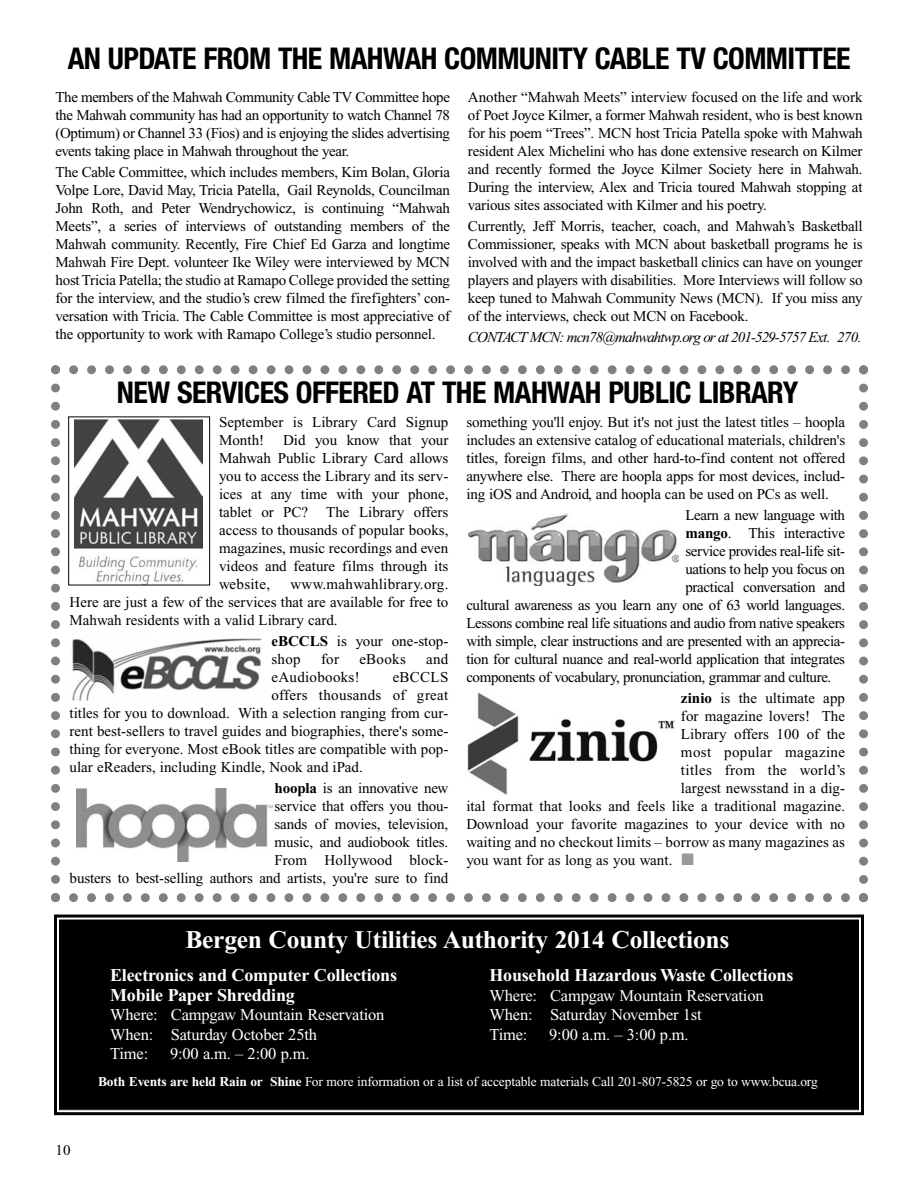
<style>
.page{position:relative;width:918px;height:1188px;background:#fff}
.page>*{position:absolute;margin:0;border:0;box-sizing:border-box;transform-origin:0 0}
.t1{font:700 condensed 30px "Helvetica Neue";letter-spacing:-.02em;color:#000}
.t2{font:700 25.5px "Times New Roman";letter-spacing:-.01em;color:#fff}
.t3{font:700 18px/19.5px "Times New Roman";letter-spacing:-.01em;color:#fff}
.t4{font:16.5px/19.5px "Times New Roman";letter-spacing:-.01em;color:#fff}
.t5{font:15px/18px "Times New Roman";letter-spacing:-.01em;color:#000;text-align:justify}
.t6{font:italic 15px "Times New Roman";letter-spacing:-.06em;color:#000}
.t7{font:15px "Times New Roman";letter-spacing:.025em;color:#000}
.t8{font:15px "Times New Roman";letter-spacing:.02em;color:#000}
.t9{font:13.5px "Times New Roman";letter-spacing:-.01em;color:#fff}
.s1{font-weight:700}
.s2{color:#999}
</style>
<div class="page">
<svg style="left:51px;top:365px;width:817px;height:537px"></svg>
<div style="left:69px;top:417px;width:140px;height:168px;background:#fff"></div>
<img style="left:74px;top:419px;width:128px;height:164px">
<div style="left:68px;top:417px;width:142px;height:168px;border:1px solid #000"></div>
<div style="left:68px;top:634px;width:202px;height:71px;background:#fff"></div>
<img style="left:72px;top:638px;width:190px;height:63px">
<div style="left:71px;top:787px;width:202px;height:78px;background:#fff"></div>
<img style="left:77px;top:788px;width:195px;height:74px">
<div style="left:466px;top:511px;width:218px;height:83px;background:#fff"></div>
<img style="left:469px;top:514px;width:210px;height:72px">
<div style="left:464px;top:692px;width:215px;height:107px;background:#fff"></div>
<img style="left:467px;top:692px;width:207px;height:103px">
<div style="left:60px;top:921px;width:798px;height:188px;background:#000"></div>
<div style="left:54px;top:915px;width:810px;height:200px;border:3px solid #000"></div>
<div style="left:59px;top:920px;width:800px;height:190px;border:1px solid #000"></div>
<h1 class="t1" style="left:68px;top:48px;width:785px">AN UPDATE FROM THE MAHWAH COMMUNITY CABLE TV COMMITTEE</h1>
<p class="t5" style="left:56px;top:89px;width:396px">The members of the Mahwah Community Cable TV Committee hope the Mahwah community has had an opportunity to watch Channel 78 (Optimum) or Channel 33 (Fios) and is enjoying the slides advertising events taking place in Mahwah throughout the year.</p>
<p class="t5" style="left:56px;top:164px;width:396px">The Cable Committee, which includes members, Kim Bolan, Gloria Volpe Lore, David May, Tricia Patella, Gail Reynolds, Councilman John Roth, and Peter Wendrychowicz, is continuing “Mahwah Meets”, a series of interviews of outstanding members of the Mahwah community. Recently, Fire Chief Ed Garza and longtime Mahwah Fire Dept. volunteer Ike Wiley were interviewed by MCN host Tricia Patella; the studio at Ramapo College provided the setting for the interview, and the studio’s crew filmed the firefighters’ con&shy;versation with Tricia. The Cable Committee is most appreciative of the opportunity to work with Ramapo College’s studio personnel.</p>
<p class="t5" style="left:468px;top:89px;width:396px">Another “Mahwah Meets” interview focused on the life and work of Poet Joyce Kilmer, a former Mahwah resident, who is best known for his poem “Trees”. MCN host Tricia Patella spoke with Mahwah resident Alex Michelini who has done extensive research on Kilmer and recently formed the Joyce Kilmer Society here in Mahwah.<br>During the interview, Alex and Tricia toured Mahwah stopping at various sites associated with Kilmer and his poetry.</p>
<p class="t5" style="left:468px;top:218px;width:396px">Currently, Jeff Morris, teacher, coach, and Mahwah’s Basketball Commissioner, speaks with MCN about basketball programs he is involved with and the impact basketball clinics can have on younger players and players with disabilities. More Interviews will follow so keep tuned to Mahwah Community News (MCN). If you miss any of the interviews, check out MCN on Facebook.</p>
<p class="t6" style="left:468px;top:332px;width:395px">CONTACT MCN: mcn78@mahwahtwp.org or at 201-529-5757 Ext. 270.</p>
<h1 class="t1" style="left:117px;top:381px;width:683px">NEW SERVICES OFFERED AT THE MAHWAH PUBLIC LIBRARY</h1>
<p class="t5" style="left:219px;top:414px;width:231px">September is Library Card Signup<br>Month!</p>
<p class="t5" style="left:466px;top:414px;width:380px">something you'll enjoy. But it's not just the latest titles – hoopla includes an extensive catalog of educational materials, children's titles, foreign films, and other hard-to-find content not offered anywhere else. There are hoopla apps for most devices, includ&shy;ing iOS and Android, and hoopla can be used on PCs as well.</p>
<p class="t5" style="left:685px;top:507px;width:161px">Learn a new language with</p>
<p class="t5" style="left:685px;top:525px;width:161px"><span class="s1">mango</span>. This interactive</p>
<p class="t5" style="left:685px;top:543px;width:161px">service provides real-life sit-</p>
<p class="t5" style="left:685px;top:561px;width:161px">uations to help you focus on</p>
<p class="t5" style="left:685px;top:579px;width:161px">practical conversation and</p>
<p class="t5" style="left:466px;top:597px;width:380px">cultural awareness as you learn any one of 63 world languages.</p>
<p class="t5" style="left:466px;top:615px;width:380px">Lessons combine real life situations and audio from native speakers</p>
<p class="t5" style="left:466px;top:633px;width:380px">with simple, clear instructions and are presented with an apprecia-</p>
<p class="t5" style="left:466px;top:651px;width:380px">tion for cultural nuance and real-world application that integrates</p>
<p class="t5" style="left:466px;top:669px;width:367px">components of vocabulary, pronunciation, grammar and culture.</p>
<p class="t5" style="left:681px;top:690px;width:166px"><span class="s1">zinio</span> is the ultimate app</p>
<p class="t5" style="left:681px;top:708px;width:166px">for magazine lovers! The</p>
<p class="t5" style="left:681px;top:726px;width:166px">Library offers 100 of the</p>
<p class="t7" style="left:681px;top:747px;width:166px">most popular magazine</p>
<p class="t7" style="left:681px;top:765px;width:166px">titles from the world’s</p>
<p class="t5" style="left:681px;top:780px;width:166px">largest newsstand in a dig-</p>
<p class="t5" style="left:466px;top:798px;width:380px">ital format that looks and feels like a traditional magazine.</p>
<p class="t5" style="left:466px;top:816px;width:380px">Download your favorite magazines to your device with no</p>
<p class="t5" style="left:466px;top:834px;width:380px">waiting and no checkout limits – borrow as many magazines as</p>
<p class="t5" style="left:466px;top:852px;width:229px">you want for as long as you want. <span class="s2">■</span></p>
<p class="t5" style="left:219px;top:432px;width:231px;text-indent:64px">Did you know that your Mahwah Public Library Card allows you to access the Library and its serv&shy;ices at any time with your phone, tablet or PC? The Library offers access to thousands of popular books, magazines, music recordings and even videos and feature films through its website,</p>
<p class="t5" style="left:70px;top:576px;width:380px;text-indent:221px">www.mahwahlibrary.org.<br>Here are just a few of the services that are available for free to Mahwah residents with a valid Library card.</p>
<p class="t5" style="left:272px;top:633px;width:178px"><span class="s1">eBCCLS</span> is your one-stop&shy;shop</p>
<p class="t5" style="left:321px;top:651px;width:20px">for</p>
<p class="t5" style="left:359px;top:651px;width:48px">eBooks</p>
<p class="t5" style="left:426px;top:651px;width:24px">and</p>
<p class="t8" style="left:272px;top:671px;width:90px">eAudiobooks!</p>
<p class="t5" style="left:393px;top:669px;width:57px">eBCCLS</p>
<p class="t8" style="left:272px;top:689px;width:178px">offers thousands of great</p>
<p class="t5" style="left:70px;top:705px;width:380px">titles for you to download. With a selection ranging from cur-</p>
<p class="t5" style="left:70px;top:723px;width:380px">rent best-sellers to travel guides and biographies, there's some-</p>
<p class="t5" style="left:70px;top:741px;width:380px">thing for everyone. Most eBook titles are compatible with pop-</p>
<p class="t5" style="left:70px;top:759px;width:295px">ular eReaders, including Kindle, Nook and iPad.</p>
<p class="t5" style="left:70px;top:780px;width:380px;text-align:right"><span class="s1">hoopla</span> is an innovative new<br>service that offers you thou-<br>sands of movies, television,<br>music, and audiobook titles.<br>From Hollywood block-<br>busters to best-selling authors and artists, you're sure to find</p>
<h2 class="t2" style="left:186px;top:931px;width:545px">Bergen County Utilities Authority 2014 Collections</h2>
<p class="t3" style="left:110px;top:968px;width:288px">Electronics and Computer Collections<br>Mobile Paper Shredding</p>
<p class="t4" style="left:110px;top:1007px;width:276px">Where: Campgaw Mountain Reservation<br>When: Saturday October 25th<br>Time:</p>
<p class="t4" style="left:170px;top:1046px;width:141px">9:00 a.m. – 2:00 p.m.</p>
<p class="t3" style="left:489px;top:968px;width:306px">Household Hazardous Waste Collections</p>
<p class="t4" style="left:489px;top:987px;width:276px">Where: Campgaw Mountain Reservation<br>When: Saturday November 1st<br>Time:</p>
<p class="t4" style="left:549px;top:1026px;width:141px">9:00 a.m. – 3:00 p.m.</p>
<p class="t5" style="left:56px;top:1142px;width:16px">10</p>
<p class="t9" style="left:98px;top:1076px;width:721px"><span class="s1">Both Events are held Rain or Shine</span> For more information or a list of acceptable materials Call 201-807-5825 or go to www.bcua.org</p>
</div>
